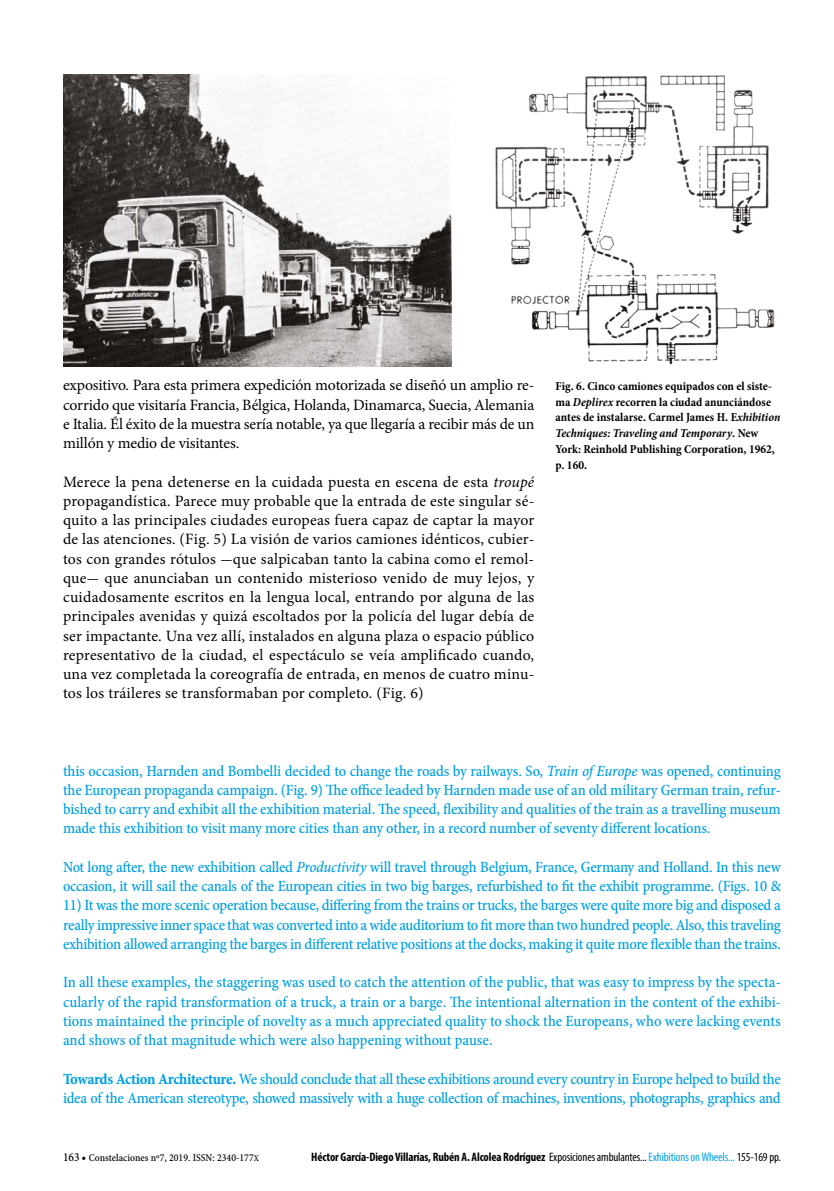
<style>
.page{position:relative;width:834px;height:1191px;background:#fff}
.page>*{position:absolute;margin:0;border:0;box-sizing:border-box;transform-origin:0 0}
.t1{font:15.75px/19.2px "Minion Pro Medium Cn Capt";letter-spacing:-.025em;color:#009fe3;text-align:justify}
.t2{font:15.75px/19.2px "Minion Pro";letter-spacing:-.005em;color:#000;text-align:justify}
.t3{font:700 condensed 12.25px/15.8px "Minion Pro";color:#000}
.t4{font:700 condensed 12.25px "Myriad Pro";letter-spacing:-.01em;color:#000}
.t5{font:10.5px "Minion Pro Medium Cn Capt";color:#000}
.s1{font-style:italic}
.s2{font-family:"Minion Pro Medium Cn It Capt"}
.s3{font-family:"Minion Pro Bold Cn Capt"}
.s4{font-size:12.25px}
.s5{font-size:8.75px}
.s6{font-weight:400}
.s7{font-weight:400;color:#009fe3}
</style>
<div class="page">
<img style="left:63px;top:74px;width:388px;height:292px">
<img style="left:495px;top:75px;width:280px;height:290px">
<p class="t2" style="left:63px;top:376px;width:472px">expositivo. Para esta primera expedición motorizada se diseñó un amplio re&shy;corrido que visitaría Francia, Bélgica, Holanda, Dinamarca, Suecia, Alemania e Italia. Él éxito de la muestra sería notable, ya que llegaría a recibir más de un millón y medio de visitantes.</p>
<p class="t2" style="left:63px;top:472px;width:472px">Merece la pena detenerse en la cuidada puesta en escena de esta <span class="s1">troupé </span>propagandística. Parece muy probable que la entrada de este singular sé&shy;quito a las principales ciudades europeas fuera capaz de captar la mayor de las atenciones. (Fig. 5) La visión de varios camiones idénticos, cubier&shy;tos con grandes rótulos -que salpicaban tanto la cabina como el remol&shy;que- que anunciaban un contenido misterioso venido de muy lejos, y cuidadosamente escritos en la lengua local, entrando por alguna de las principales avenidas y quizá escoltados por la policía del lugar debía de ser impactante. Una vez allí, instalados en alguna plaza o espacio público representativo de la ciudad, el espectáculo se veía amplificado cuando, una vez completada la coreografía de entrada, en menos de cuatro minu&shy;tos los tráileres se transformaban por completo. (Fig. 6)</p>
<p class="t3" style="left:555px;top:378px;width:226px">Fig. 6. Cinco camiones equipados con el siste&shy;ma <span class="s1">Deplirex</span> recorren la ciudad anunciándose antes de instalarse. Carmel James H. E<span class="s1">xhibition Techniques: Traveling and Temporary</span>. New York: Reinhold Publishing Corporation, 1962, p. 160.</p>
<p class="t1" style="left:63px;top:761px;width:719px">this occasion, Harnden and Bombelli decided to change the roads by railways. So, <span class="s2">Train of Europe</span> was opened, continuing the European propaganda campaign. (Fig. 9) The office leaded by Harnden made use of an old military German train, refur&shy;bished to carry and exhibit all the exhibition material. The speed, flexibility and qualities of the train as a travelling museum made this exhibition to visit many more cities than any other, in a record number of seventy different locations.</p>
<p class="t1" style="left:63px;top:857px;width:719px">Not long after, the new exhibition called <span class="s2">Productivity</span> will travel through Belgium, France, Germany and Holland. In this new occasion, it will sail the canals of the European cities in two big barges, refurbished to fit the exhibit programme. (Figs. 10 &amp;</p>
<p class="t1" style="left:63px;top:895px;width:719px">11) It was the more scenic operation because, differing from the trains or trucks, the barges were quite more big and disposed a really impressive inner space that was converted into a wide auditorium to fit more than two hundred people. Also, this traveling exhibition allowed arranging the barges in different relative positions at the docks, making it quite more flexible than the trains.</p>
<p class="t1" style="left:63px;top:972px;width:719px">In all these examples, the staggering was used to catch the attention of the public, that was easy to impress by the specta&shy;cularly of the rapid transformation of a truck, a train or a barge. The intentional alternation in the content of the exhibi&shy;tions maintained the principle of novelty as a much appreciated quality to shock the Europeans, who were lacking events and shows of that magnitude which were also happening without pause.</p>
<p class="t1" style="left:63px;top:1069px;width:719px"><span class="s3">Towards Action Architecture.</span> We should conclude that all these exhibitions around every country in Europe helped to build the idea of the American stereotype, showed massively with a huge collection of machines, inventions, photographs, graphics and</p>
<p class="t5" style="left:63px;top:1150px;width:197px"><span class="s4">163 •</span> Constelaciones nº7, 2019. ISSN: 2340-177<span class="s5">X</span></p>
<p class="t4" style="left:311px;top:1149px;width:471px">Héctor García-Diego Villarías, Rubén A. Alcolea Rodríguez <span class="s6">Exposiciones ambulantes...</span> <span class="s7">Exhibitions on Wheels...</span> <span class="s6">155-169 pp.</span></p>
</div>
